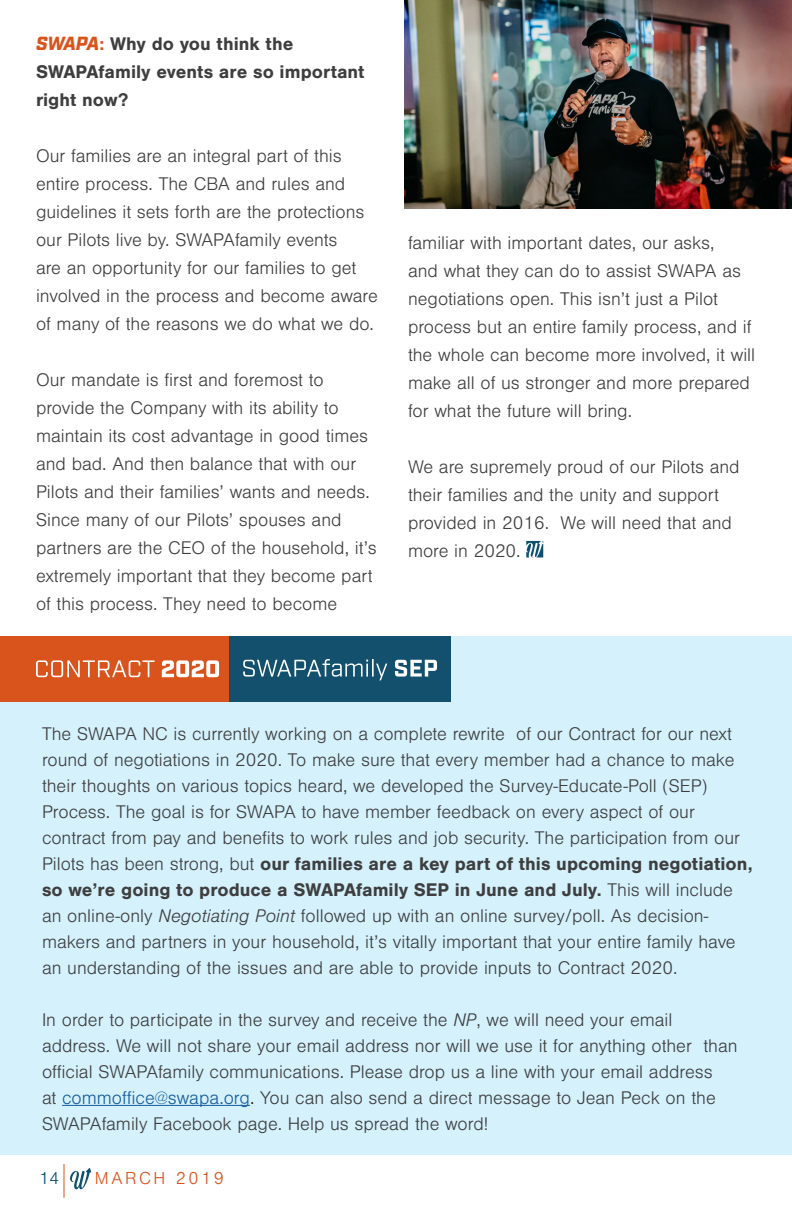
<style>
.page{position:relative;width:792px;height:1224px;background:#fff}
.page>*{position:absolute;margin:0;border:0;box-sizing:border-box;transform-origin:0 0}
.t1{font:300 22px/26.4px "Nimbus San";color:#313232;text-align:center}
.Charts___Tables{font:300 19px/28px "Nimbus San";color:#3e3e3f}
.t2{font:700 19px/28px "Nimbus San";color:#3e3e3f}
.t3{font:300 18px "Nimbus San";letter-spacing:.14em;color:#d9531c}
.t4{font:300 18px "Nimbus San";color:#0c4f6e}
.s1{font-family:"Industry";font-weight:900;font-style:italic;color:#d9531c}
.s2{color:#d9531c}
.s3{font-weight:700}
.s4{font-style:italic}
.s5{color:#175d9e}
.s6{color:#231f20}
</style>
<div class="page">
<svg style="left:70px;top:1168px;width:21px;height:21px"></svg>
<hr style="left:64px;top:1164px;width:1px;height:34px;background:#d9531c">
<div style="left:0;top:636px;width:792px;height:519px;background:#d4f1fc"></div>
<svg style="left:526px;top:541px;width:17px;height:16px"></svg>
<img style="left:404px;top:0;width:387px;height:209px">
<hr style="left:791px;top:198px;width:1px;height:1026px;background:#fff">
<hr style="left:791px;top:1086px;width:1px;height:138px;background:#014f6e">
<hr style="left:791px;top:0;width:1px;height:198px;background:#014f6e">
<hr style="left:62px;top:1105px;width:188px;height:1px;background:#175d9e">
<div style="left:0;top:636px;width:229px;height:66px;background:#d9531c"></div>
<div style="left:229px;top:636px;width:222px;height:66px;background:#12506d"></div>
<svg style="left:243px;top:659px;width:194px;height:21px"></svg>
<svg style="left:36px;top:660px;width:183px;height:17px"></svg>
<p class="t2" style="left:36px;top:30px;width:330px"><span class="s1">SWAPA</span><span class="s2">:</span> Why do you think the<br>SWAPAfamily events are so important right now?</p>
<p class="Charts___Tables" style="left:36px;top:142px;width:343px">Our families are an integral part of this entire process. The CBA and rules and guidelines it sets forth are the protections our Pilots live by. SWAPAfamily events<br>are an opportunity for our families to get involved in the process and become aware of many of the reasons we do what we do.</p>
<p class="Charts___Tables" style="left:36px;top:366px;width:342px">Our mandate is first and foremost to provide the Company with its ability to maintain its cost advantage in good times and bad. And then balance that with our Pilots and their families’ wants and needs.<br>Since many of our Pilots’ spouses and partners are the CEO of the household, it’s extremely important that they become part of this process. They need to become</p>
<p class="Charts___Tables" style="left:408px;top:230px;width:308px">familiar with important dates, our asks,</p>
<p class="Charts___Tables" style="left:408px;top:258px;width:349px">and what they can do to assist SWAPA as negotiations open. This isn’t just a Pilot process but an entire family process, and if the whole can become more involved, it will make all of us stronger and more prepared for what the future will bring.</p>
<p class="Charts___Tables" style="left:408px;top:454px;width:333px">We are supremely proud of our Pilots and their families and the unity and support provided in 2016. We will need that and more in 2020.</p>
<p class="Charts___Tables" style="left:42px;top:721px;width:712px;line-height:26px">The SWAPA NC is currently working on a complete rewrite of our Contract for our next round of negotiations in 2020. To make sure that every member had a chance to make their thoughts on various topics heard, we developed the Survey-Educate-Poll (SEP)<br>Process. The goal is for SWAPA to have member feedback on every aspect of our contract from pay and benefits to work rules and job security. The participation from our Pilots has been strong, but <span class="s3">our families are a key part of this upcoming negotiation, so we’re going to produce a SWAPAfamily SEP in June and July.</span> This will include an online-only <span class="s4">Negotiating Point</span> followed up with an online survey/poll. As decision&shy;makers and partners in your household, it’s vitally important that your entire family have an understanding of the issues and are able to provide inputs to Contract 2020.</p>
<p class="Charts___Tables" style="left:42px;top:1007px;width:697px;line-height:26px">In order to participate in the survey and receive the <span class="s4">NP</span>, we will need your email address. We will not share your email address nor will we use it for anything other than official SWAPAfamily communications. Please drop us a line with your email address<br>at <span class="s5">commoffice@swapa.org</span><span class="s6">.</span> You can also send a direct message to Jean Peck on the SWAPAfamily Facebook page. Help us spread the word!</p>
<p class="t1" style="left:97px;top:1039px;width:655px"><span class="s3">The easiest way to donate to the Fund is to</span> sign up on SWAPA.org on the homepage or under <span class="s4">My Stuff &gt; Pilot Relief Fund</span>.</p>
<p class="t4" style="left:39px;top:1169px;width:22px">14</p>
<p class="t3" style="left:95px;top:1169px;width:130px">MARCH 2019</p>
</div>
